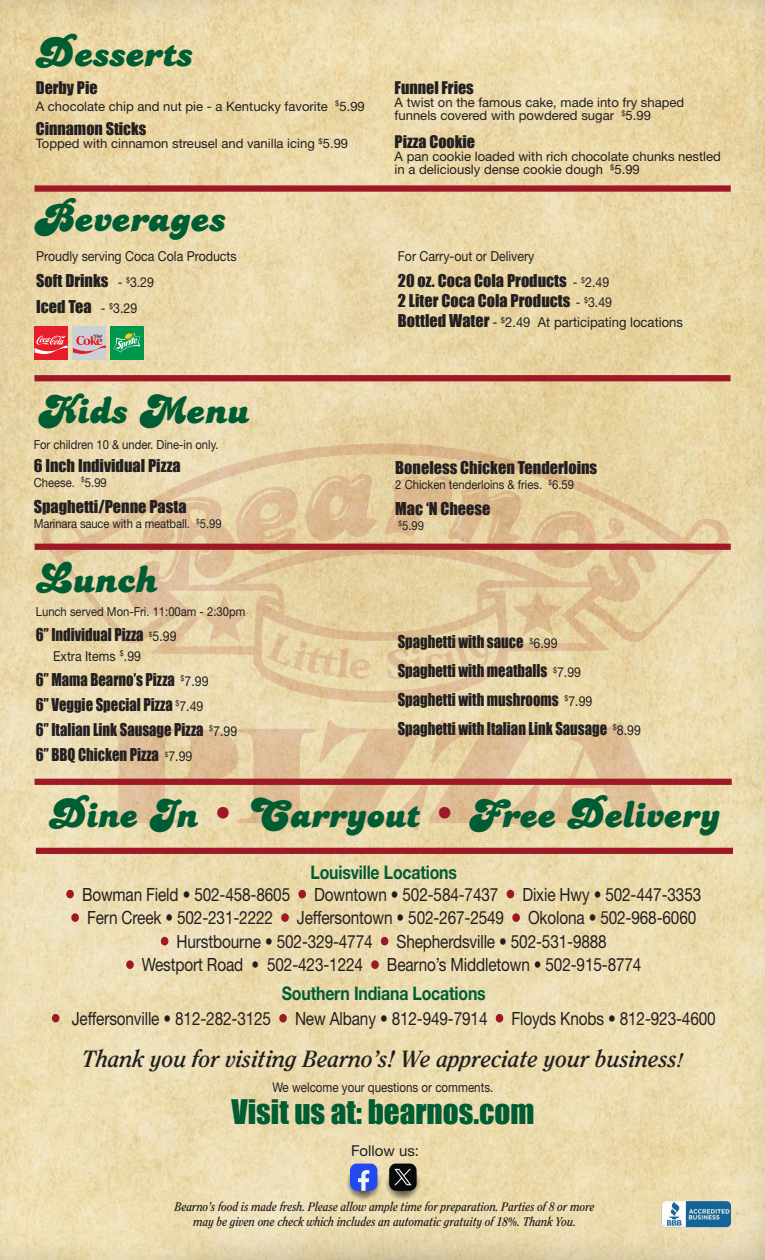
<style>
.page{position:relative;width:765px;height:1260px;background:#fff}
.page>*{position:absolute;margin:0;border:0;box-sizing:border-box;transform-origin:0 0}
.t1{font:42.5px "Candice Pro";color:#005c33}
.t2{font:42.12px "Candice Pro";color:#005c33}
.t3{font:31.12px "Impact";color:#005c33}
.t4{font:italic 700 23.38px "Clearface Std";color:#231f20}
.t5{font:700 18.75px "Helvetica Neue LT Std";letter-spacing:-.01em;color:#005c33;scale:.84 1}
.t6{font:18.25px "Helvetica Neue LT Std";letter-spacing:-.01em;color:#231f20;scale:.84 1}
.t7{font:16.25px/25px "Impact";color:#231f20;scale:.9 1}
.t8{font:16.25px/26.2px "Impact";color:#231f20}
.t9{font:16px "Impact";color:#231f20}
.t10{font:15px "Helvetica Neue LT Std";color:#231f20}
.t11{font:13.75px "Helvetica Neue LT Std";color:#231f20;scale:.9 1}
.t12{font:13.38px "Helvetica Neue LT Std";color:#231f20;scale:.87 1}
.t13{font:13.12px/12.9px "Helvetica Neue LT Std";color:#231f20}
.t14{font:12.5px "Helvetica Neue LT Std";color:#231f20;scale:.9 1}
.t15{font:italic 700 12.5px/15px "Clearface Std";color:#231f20;text-align:center;scale:.9 1}
.s1{font-family:"Helvetica Neue LT Std";font-size:13.75px}
.s2{font-family:"Impact";font-size:16.25px}
.s3{color:#9e1825}
.s4{font-size:19.62px}
</style>
<div class="page">
<img style="left:0;top:0;width:765px;height:1260px">
<svg style="left:0;top:402px;width:765px;height:470px;background:#ead9ac"></svg>
<svg style="left:41px;top:443px;width:688px;height:205px;background:#e7d3a5"></svg>
<svg style="left:62px;top:452px;width:651px;height:184px;background:#e7d3a6"></svg>
<svg style="left:690px;top:522px;width:35px;height:22px"></svg>
<svg style="left:49px;top:525px;width:31px;height:26px"></svg>
<svg style="left:125px;top:474px;width:532px;height:229px;background:#e3cb9f"></svg>
<svg style="left:103px;top:718px;width:576px;height:113px;background:#e4cba1"></svg>
<img style="left:662px;top:1201px;width:69px;height:26px">
<div style="left:35px;top:327px;width:33px;height:33px;background:#e61d2a"></div>
<div style="left:73px;top:327px;width:33px;height:33px;background:#cad0d4"></div>
<svg style="left:35px;top:334px;width:71px;height:21px"></svg>
<div style="left:110px;top:327px;width:33px;height:33px;background:#00964c"></div>
<svg style="left:113px;top:332px;width:28px;height:21px"></svg>
<div style="left:35px;top:185px;width:696px;height:7px;background:#9e1825"></div>
<div style="left:35px;top:544px;width:696px;height:6px;background:#9e1825"></div>
<div style="left:35px;top:779px;width:697px;height:6px;background:#9e1825"></div>
<div style="left:36px;top:848px;width:697px;height:6px;background:#9e1825"></div>
<svg style="left:350px;top:1163px;width:27px;height:28px"></svg>
<svg style="left:389px;top:1163px;width:28px;height:28px"></svg>
<svg style="left:344px;top:1164px;width:78px;height:37px;background:#868791"></svg>
<div style="left:34px;top:375px;width:697px;height:6px;background:#9e1825"></div>
<p class="t1" style="left:35px;top:29px;width:160px">Desserts</p>
<p class="t9" style="left:36px;top:76px;width:63px">Derby Pie</p>
<p class="t13" style="left:36px;top:99px;width:331px">A chocolate chip and nut pie - a Kentucky favorite <sup>$</sup>5.99</p>
<p class="t9" style="left:36px;top:116px;width:112px">Cinnamon Sticks</p>
<p class="t13" style="left:36px;top:137px;width:314px">Topped with cinnamon streusel and vanilla icing <sup>$</sup>5.99</p>
<p class="t1" style="left:35px;top:194px;width:192px">Beverages</p>
<p class="t11" style="left:36px;top:248px;width:224px">Proudly serving Coca Cola Products</p>
<p class="t8" style="left:36px;top:267px;width:119px">Soft Drinks <span class="s1">-</span> <sup>$</sup><span class="s1">3.29<br></span>Iced Tea <span class="s1">-</span> <sup>$</sup><span class="s1">3.29</span></p>
<p class="t1" style="left:37px;top:386px;width:214px">Kids Menu</p>
<p class="t14" style="left:34px;top:437px;width:207px">For children 10 &amp; under. Dine-in only.</p>
<p class="t8" style="left:34px;top:452px;width:148px">6 Inch Individual Pizza</p>
<p class="t14" style="left:34px;top:475px;width:83px">Cheese. <sup>$</sup>5.99</p>
<p class="t8" style="left:34px;top:493px;width:154px">Spaghetti/Penne Pasta</p>
<p class="t14" style="left:34px;top:516px;width:210px">Marinara sauce with a meatball. <sup>$</sup>5.99</p>
<p class="t1" style="left:35px;top:555px;width:124px">Lunch</p>
<p class="t14" style="left:36px;top:604px;width:234px">Lunch served Mon-Fri. 11:00am - 2:30pm</p>
<p class="t7" style="left:36px;top:621px;width:121px">6” Individual Pizza</p>
<p class="t11" style="left:149px;top:628px;width:32px"><sup>$</sup>5.99</p>
<p class="t11" style="left:53px;top:648px;width:99px">Extra Items <sup>$</sup>.99</p>
<p class="t7" style="left:36px;top:666px;width:225px">6” Mama Bearno’s Pizza <sup>$</sup><span class="s1">7.99<br></span>6” Veggie Special Pizza <sup>$</sup><span class="s1">7.49<br></span>6” Italian Link Sausage Pizza <sup>$</sup><span class="s1">7.99<br></span>6” BBQ Chicken Pizza</p>
<p class="t11" style="left:165px;top:748px;width:32px"><sup>$</sup>7.99</p>
<p class="t9" style="left:395px;top:76px;width:81px">Funnel Fries</p>
<p class="t13" style="left:395px;top:96px;width:291px">A twist on the famous cake, made into fry shaped funnels covered with powdered sugar <sup>$</sup>5.99</p>
<p class="t9" style="left:395px;top:130px;width:82px">Pizza Cookie</p>
<p class="t13" style="left:395px;top:150px;width:328px">A pan cookie loaded with rich chocolate chunks nestled in a deliciously dense cookie dough <sup>$</sup>5.99</p>
<p class="t11" style="left:398px;top:248px;width:153px">For Carry-out or Delivery</p>
<p class="t8" style="left:398px;top:270px;width:216px;line-height:20px">20 oz. Coca Cola Products <span class="s1">-</span> <sup>$</sup><span class="s1">2.49<br></span>2 Liter Coca Cola Products <span class="s1">-</span> <sup>$</sup><span class="s1">3.49</span></p>
<p class="t11" style="left:398px;top:314px;width:318px"><span class="s2">Bottled Water</span> - <sup>$</sup>2.49 At participating locations</p>
<p class="t8" style="left:395px;top:454px;width:203px">Boneless Chicken Tenderloins</p>
<p class="t14" style="left:395px;top:477px;width:200px">2 Chicken tenderloins &amp; fries. <sup>$</sup>6.59</p>
<p class="t8" style="left:395px;top:496px;width:97px">Mac ‘N Cheese</p>
<p class="t14" style="left:399px;top:519px;width:30px"><sup>$</sup>5.99</p>
<p class="t7" style="left:398px;top:627px;width:272px;line-height:28.8px">Spaghetti with sauce <sup>$</sup><span class="s1">6.99<br></span>Spaghetti with meatballs <sup>$</sup><span class="s1">7.99<br></span>Spaghetti with mushrooms <sup>$</sup><span class="s1">7.99<br></span>Spaghetti with Italian Link Sausage <sup>$</sup><span class="s1">8.99</span></p>
<p class="t2" style="left:48px;top:791px;width:674px">Dine In <span class="s3">•</span> Carryout <span class="s3">•</span> Free Delivery</p>
<p class="t5" style="left:311px;top:860px;width:176px">Louisville Locations</p>
<p class="t6" style="left:66px;top:883px;width:758px"><span class="s3">•</span> Bowman Field • 502-458-8605 <span class="s3">•</span> Downtown • 502-584-7437 <span class="s3">•</span> Dixie Hwy • 502-447-3353</p>
<p class="t6" style="left:71px;top:907px;width:746px"><span class="s3">•</span> Fern Creek • 502-231-2222 <span class="s3">•</span> Jeffersontown • 502-267-2549 <span class="s3">•</span> Okolona • 502-968-6060</p>
<p class="t6" style="left:161px;top:930px;width:532px"><span class="s3">•</span> Hurstbourne • 502-329-4774 <span class="s3">•</span> Shepherdsville • 502-531-9888</p>
<p class="t6" style="left:126px;top:954px;width:615px"><span class="s3">•</span> Westport Road • 502-423-1224 <span class="s3">•</span> Bearno’s Middletown • 502-915-8774</p>
<p class="t5" style="left:282px;top:981px;width:244px">Southern Indiana Locations</p>
<p class="t6" style="left:52px;top:1007px;width:792px"><span class="s3">•</span> Jeffersonville • 812-282-3125 <span class="s3">•</span> New Albany • 812-949-7914 <span class="s3">•</span> Floyds Knobs • 812-923-4600</p>
<p class="t4" style="left:82px;top:1045px;width:603px">Thank you for visiting Bearno’s! We appreciate your business<span class="s4">!</span></p>
<p class="t12" style="left:273px;top:1080px;width:255px">We welcome your questions or comments.</p>
<p class="t3" style="left:231px;top:1088px;width:305px">Visit us at: bearnos.com</p>
<p class="t10" style="left:351px;top:1142px;width:70px">Follow us:</p>
<p class="t15" style="left:175px;top:1199px;width:468px">Bearno’s food is made fresh. Please allow ample time for preparation. Parties of 8 or more may be given one check which includes an automatic gratuity of 18%. Thank You.</p>
</div>
